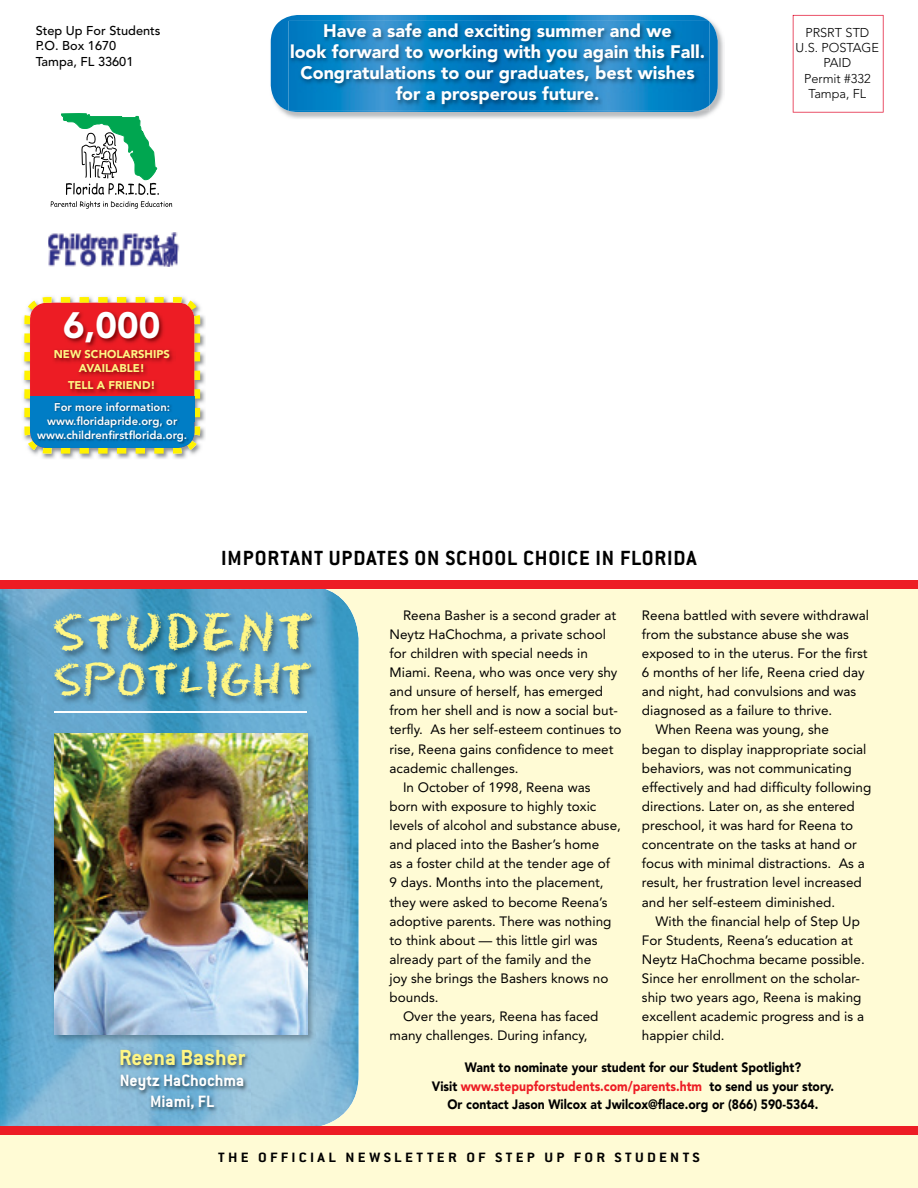
<style>
.page{position:relative;width:918px;height:1188px;background:#fff}
.page>*{position:absolute;margin:0;border:0;box-sizing:border-box;transform-origin:0 0}
.t1{font:48px "Eraser";letter-spacing:.07em;color:#fff684}
.t2{font:42px "Eraser";letter-spacing:.04em;color:#fff684}
.t3{font:900 36.45px "Avenir";color:#fff}
.t4{font:700 24px "Conduit ITC";color:#fff684}
.t5{font:700 22.5px "Conduit ITC";letter-spacing:.04em;color:#000}
.t6{font:900 18px/21px "Avenir";color:#fff;text-align:center}
.t7{font:700 18px/21px "Conduit ITC";color:#fff;text-align:center}
.t8{font:700 14.85px "Conduit ITC";letter-spacing:.2em;color:#000;scale:1.11 1}
.t9{font:13.5px "Avenir";color:#000}
.t10{font:900 13.5px/19.5px "Avenir";color:#000;text-align:center;scale:.9 1}
.t11{font:500 12.75px/15.3px "Avenir";color:#000}
.t12{font:300 12.75px/15.3px "Avenir";color:#000;text-align:center}
.t13{font:800 11.25px/14.1px "Avenir";color:#fff;text-align:center}
.t14{font:900 11.25px/14px "Avenir";color:#fff684;text-align:center}
.s1{color:#ed1c24}
</style>
<div class="page">
<img style="left:270px;top:28px;width:454px;height:91px">
<svg style="left:271px;top:15px;width:447px;height:97px;background:#248ac8"></svg>
<div style="left:0;top:1134px;width:918px;height:54px;background:#fffbd5"></div>
<div style="left:236px;top:582px;width:682px;height:552px;background:#fffbd5"></div>
<svg style="left:793px;top:15px;width:91px;height:98px"></svg>
<img style="left:0;top:589px;width:359px;height:537px">
<img style="left:48px;top:233px;width:132px;height:34px">
<div style="left:0;top:580px;width:918px;height:9px;background:#ed1c24"></div>
<svg style="left:51px;top:113px;width:121px;height:96px"></svg>
<img style="left:52px;top:611px;width:267px;height:95px">
<img style="left:51px;top:731px;width:265px;height:312px">
<img style="left:54px;top:734px;width:253px;height:301px">
<img style="left:118px;top:1048px;width:132px;height:67px">
<hr style="left:54px;top:712px;width:253px;height:1px;background:#fff">
<div style="left:0;top:1126px;width:918px;height:9px;background:#ed1c24"></div>
<img style="left:23px;top:296px;width:182px;height:163px">
<svg style="left:24px;top:297px;width:176px;height:157px;background:#c94840"></svg>
<img style="left:36px;top:402px;width:153px;height:42px">
<img style="left:289px;top:21px;width:421px;height:90px">
<h3 class="t6" style="left:290px;top:21px;width:417px">Have a safe and exciting summer and we<br>look forward to working with you again this Fall.<br>Congratulations to our graduates, best wishes for a prosperous future.</h3>
<p class="t11" style="left:36px;top:23px;width:126px">Step Up For Students<br>P.O. Box 1670<br>Tampa, FL 33601</p>
<p class="t12" style="left:796px;top:25px;width:85px">PRSRT STD<br>U.S. POSTAGE<br>PAID<br>Permit #332<br>Tampa, FL</p>
<h3 class="t3" style="left:63px;top:303px;width:99px">6,000</h3>
<p class="t14" style="left:54px;top:347px;width:118px">NEW SCHOLARSHIPS<br>AVAILABLE!</p>
<p class="t14" style="left:68px;top:378px;width:89px">TELL A FRIEND!</p>
<p class="t13" style="left:37px;top:400px;width:152px">For more information: www.floridapride.org, or www.childrenfirstflorida.org.</p>
<h3 class="t5" style="left:221px;top:544px;width:477px">IMPORTANT UPDATES ON SCHOOL CHOICE IN FLORIDA</h3>
<h1 class="t1" style="left:53px;top:605px;width:261px">STUDENT</h1>
<h2 class="t2" style="left:54px;top:656px;width:259px">SPOTLIGHT</h2>
<h3 class="t4" style="left:119px;top:1044px;width:128px">Reena Basher</h3>
<h3 class="t7" style="left:120px;top:1070px;width:126px">Neytz HaChochma<br>Miami, FL</h3>
<p class="t9" style="left:403px;top:607px;width:215px">Reena Basher is a second grader at</p>
<p class="t9" style="left:390px;top:626px;width:218px">Neytz HaChochma, a private school</p>
<p class="t9" style="left:390px;top:645px;width:200px">for children with special needs in</p>
<p class="t9" style="left:390px;top:664px;width:229px">Miami. Reena, who was once very shy</p>
<p class="t9" style="left:390px;top:684px;width:215px">and unsure of herself, has emerged</p>
<p class="t9" style="left:390px;top:703px;width:230px">from her shell and is now a social but-</p>
<p class="t9" style="left:390px;top:722px;width:233px">terfly. As her self-esteem continues to</p>
<p class="t9" style="left:390px;top:741px;width:225px">rise, Reena gains confidence to meet</p>
<p class="t9" style="left:390px;top:760px;width:131px">academic challenges.</p>
<p class="t9" style="left:403px;top:779px;width:189px">In October of 1998, Reena was</p>
<p class="t9" style="left:390px;top:798px;width:208px">born with exposure to highly toxic</p>
<p class="t9" style="left:390px;top:817px;width:233px">levels of alcohol and substance abuse,</p>
<p class="t9" style="left:390px;top:837px;width:211px">and placed into the Basher’s home</p>
<p class="t9" style="left:390px;top:856px;width:222px">as a foster child at the tender age of</p>
<p class="t9" style="left:390px;top:875px;width:216px">9 days. Months into the placement,</p>
<p class="t9" style="left:390px;top:894px;width:220px">they were asked to become Reena’s</p>
<p class="t9" style="left:390px;top:913px;width:223px">adoptive parents. There was nothing</p>
<p class="t9" style="left:390px;top:932px;width:210px">to think about — this little girl was</p>
<p class="t9" style="left:390px;top:951px;width:203px">already part of the family and the</p>
<p class="t9" style="left:390px;top:970px;width:220px">joy she brings the Bashers knows no</p>
<p class="t9" style="left:390px;top:990px;width:51px">bounds.</p>
<p class="t9" style="left:403px;top:1009px;width:197px">Over the years, Reena has faced</p>
<p class="t9" style="left:390px;top:1028px;width:200px">many challenges. During infancy,</p>
<p class="t9" style="left:642px;top:607px;width:229px">Reena battled with severe withdrawal</p>
<p class="t9" style="left:642px;top:626px;width:208px">from the substance abuse she was</p>
<p class="t9" style="left:642px;top:645px;width:227px">exposed to in the uterus. For the first</p>
<p class="t9" style="left:642px;top:664px;width:224px">6 months of her life, Reena cried day</p>
<p class="t9" style="left:642px;top:684px;width:216px">and night, had convulsions and was</p>
<p class="t9" style="left:642px;top:703px;width:192px">diagnosed as a failure to thrive.</p>
<p class="t9" style="left:655px;top:722px;width:175px">When Reena was young, she</p>
<p class="t9" style="left:642px;top:741px;width:226px">began to display inappropriate social</p>
<p class="t9" style="left:642px;top:760px;width:211px">behaviors, was not communicating</p>
<p class="t9" style="left:642px;top:779px;width:231px">effectively and had difficulty following</p>
<p class="t9" style="left:642px;top:798px;width:214px">directions. Later on, as she entered</p>
<p class="t9" style="left:642px;top:817px;width:213px">preschool, it was hard for Reena to</p>
<p class="t9" style="left:642px;top:837px;width:216px">concentrate on the tasks at hand or</p>
<p class="t9" style="left:642px;top:856px;width:224px">focus with minimal distractions. As a</p>
<p class="t9" style="left:642px;top:875px;width:221px">result, her frustration level increased</p>
<p class="t9" style="left:642px;top:894px;width:195px">and her self-esteem diminished.</p>
<p class="t9" style="left:655px;top:913px;width:206px">With the financial help of Step Up</p>
<p class="t9" style="left:642px;top:932px;width:212px">For Students, Reena’s education at</p>
<p class="t9" style="left:642px;top:951px;width:224px">Neytz HaChochma became possible.</p>
<p class="t9" style="left:642px;top:970px;width:219px">Since her enrollment on the scholar-</p>
<p class="t9" style="left:642px;top:990px;width:221px">ship two years ago, Reena is making</p>
<p class="t9" style="left:642px;top:1009px;width:224px">excellent academic progress and is a</p>
<p class="t9" style="left:642px;top:1028px;width:84px">happier child.</p>
<p class="t10" style="left:432px;top:1057px;width:449px">Want to nominate your student for our Student Spotlight?<br>Visit <span class="s1">www.stepupforstudents.com/parents.htm</span> to send us your story.</p>
<p class="t10" style="left:448px;top:1094px;width:414px">Or contact Jason Wilcox at Jwilcox@flace.org or (866) 590-5364.</p>
<p class="t8" style="left:218px;top:1149px;width:436px">THE OFFICIAL NEWSLETTER OF STEP UP FOR STUDENTS</p>
</div>
